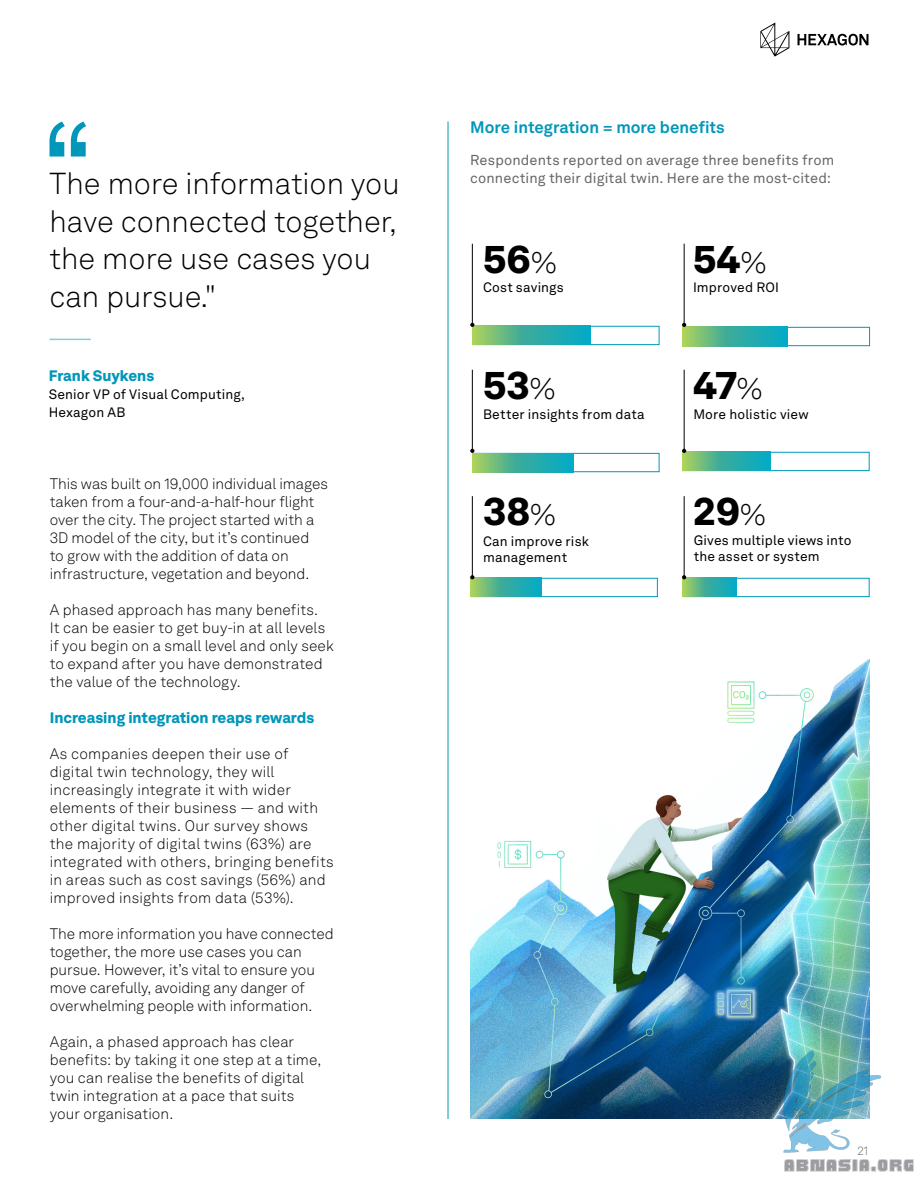
<style>
.page{position:relative;width:918px;height:1188px;background:#fff}
.page>*{position:absolute;margin:0;border:0;box-sizing:border-box;transform-origin:0 0}
.t1{font:900 39px "Hexagon Akkurat";color:#000}
.t2{font:300 30px/37.5px "Hexagon Akkurat";color:#000}
.t3{font:700 16.5px "Hexagon Akkurat";color:#0097ba}
.t4{font:300 15px/18px "Hexagon Akkurat";letter-spacing:.005em;color:#000}
.t5{font:900 15px "Hexagon Akkurat";color:#0097ba}
.t6{font:14.25px/18px "Hexagon Akkurat";letter-spacing:.01em;color:#666}
.t7{font:13.5px/16.2px "Hexagon Akkurat";letter-spacing:.01em;color:#000}
.t8{font:300 12px "Hexagon Akkurat";color:#666}
.s1{font-weight:300;font-size:30px}
</style>
<div class="page">
<svg style="left:798px;top:34px;width:70px;height:12px"></svg>
<svg style="left:760px;top:22px;width:29px;height:35px"></svg>
<div style="left:472px;top:326px;width:187px;height:19px;background:#fff;border:1px solid #0097ba"></div>
<svg style="left:472px;top:326px;width:118px;height:19px"></svg>
<div style="left:683px;top:327px;width:187px;height:19px;background:#fff;border:1px solid #0097ba"></div>
<svg style="left:683px;top:327px;width:104px;height:19px"></svg>
<hr style="left:448px;top:122px;width:1px;height:997px;background:#0097ba">
<div style="left:471px;top:578px;width:187px;height:19px;background:#fff;border:1px solid #0097ba"></div>
<div style="left:682px;top:578px;width:188px;height:19px;background:#fff;border:1px solid #0097ba"></div>
<div style="left:472px;top:453px;width:187px;height:19px;background:#fff;border:1px solid #0097ba"></div>
<svg style="left:472px;top:453px;width:101px;height:19px"></svg>
<div style="left:682px;top:452px;width:188px;height:19px;background:#fff;border:1px solid #0097ba"></div>
<svg style="left:682px;top:452px;width:88px;height:19px"></svg>
<svg style="left:471px;top:578px;width:70px;height:19px"></svg>
<svg style="left:682px;top:578px;width:54px;height:19px"></svg>
<hr style="left:472px;top:244px;width:1px;height:81px;background:#000">
<svg style="left:470px;top:323px;width:4px;height:4px"></svg>
<hr style="left:684px;top:244px;width:1px;height:81px;background:#000">
<svg style="left:682px;top:323px;width:4px;height:4px"></svg>
<hr style="left:472px;top:370px;width:1px;height:81px;background:#000">
<svg style="left:470px;top:449px;width:4px;height:4px"></svg>
<hr style="left:684px;top:370px;width:1px;height:81px;background:#000">
<svg style="left:682px;top:449px;width:4px;height:4px"></svg>
<hr style="left:472px;top:496px;width:1px;height:81px;background:#000">
<svg style="left:470px;top:575px;width:4px;height:4px"></svg>
<hr style="left:684px;top:496px;width:1px;height:81px;background:#000">
<svg style="left:682px;top:575px;width:4px;height:4px"></svg>
<img style="left:470px;top:660px;width:400px;height:459px">
<svg style="left:50px;top:122px;width:36px;height:35px"></svg>
<hr style="left:50px;top:339px;width:41px;height:1px;background:#85cddb">
<img style="left:780px;top:1050px;width:134px;height:122px">
<h2 class="t2" style="left:50px;top:164px;width:352px">The more information you have connected together, the more use cases you can pursue."</h2>
<p class="t5" style="left:49px;top:364px;width:107px">Frank Suykens</p>
<p class="t7" style="left:49px;top:385px;width:198px;line-height:18px">Senior VP of Visual Computing,<br>Hexagon AB</p>
<p class="t4" style="left:50px;top:474px;width:280px">This was built on 19,000 individual images taken from a four-and-a-half-hour flight over the city. The project started with a 3D model of the city, but it’s continued<br>to grow with the addition of data on infrastructure, vegetation and beyond.</p>
<p class="t4" style="left:50px;top:600px;width:286px">A phased approach has many benefits.<br>It can be easier to get buy-in at all levels if you begin on a small level and only seek to expand after you have demonstrated the value of the technology.</p>
<p class="t5" style="left:50px;top:706px;width:266px">Increasing integration reaps rewards</p>
<p class="t4" style="left:50px;top:744px;width:285px">As companies deepen their use of digital twin technology, they will increasingly integrate it with wider elements of their business — and with other digital twins. Our survey shows the majority of digital twins (63%) are integrated with others, bringing benefits in areas such as cost savings (56%) and improved insights from data (53%).</p>
<p class="t4" style="left:50px;top:924px;width:286px">The more information you have connected together, the more use cases you can pursue. However, it’s vital to ensure you move carefully, avoiding any danger of overwhelming people with information.</p>
<p class="t4" style="left:50px;top:1032px;width:273px">Again, a phased approach has clear benefits: by taking it one step at a time, you can realise the benefits of digital twin integration at a pace that suits your organisation.</p>
<p class="t3" style="left:470px;top:114px;width:256px">More integration = more benefits</p>
<p class="t6" style="left:470px;top:150px;width:366px">Respondents reported on average three benefits from connecting their digital twin. Here are the most-cited:</p>
<h1 class="t1" style="left:483px;top:229px;width:75px">56<span class="s1">%</span></h1>
<h1 class="t1" style="left:693px;top:229px;width:75px">54<span class="s1">%</span></h1>
<p class="t7" style="left:483px;top:278px;width:82px">Cost savings</p>
<p class="t7" style="left:693px;top:278px;width:87px">Improved ROI</p>
<h1 class="t1" style="left:483px;top:355px;width:74px">53<span class="s1">%</span></h1>
<h1 class="t1" style="left:693px;top:355px;width:71px">47<span class="s1">%</span></h1>
<p class="t7" style="left:483px;top:405px;width:163px">Better insights from data</p>
<p class="t7" style="left:693px;top:405px;width:117px">More holistic view</p>
<h1 class="t1" style="left:483px;top:481px;width:74px">38<span class="s1">%</span></h1>
<h1 class="t1" style="left:693px;top:481px;width:74px">29<span class="s1">%</span></h1>
<p class="t7" style="left:483px;top:532px;width:107px">Can improve risk management</p>
<p class="t7" style="left:694px;top:531px;width:159px">Gives multiple views into the asset or system</p>
<p class="t8" style="left:857px;top:1142px;width:12px">21</p>
</div>
